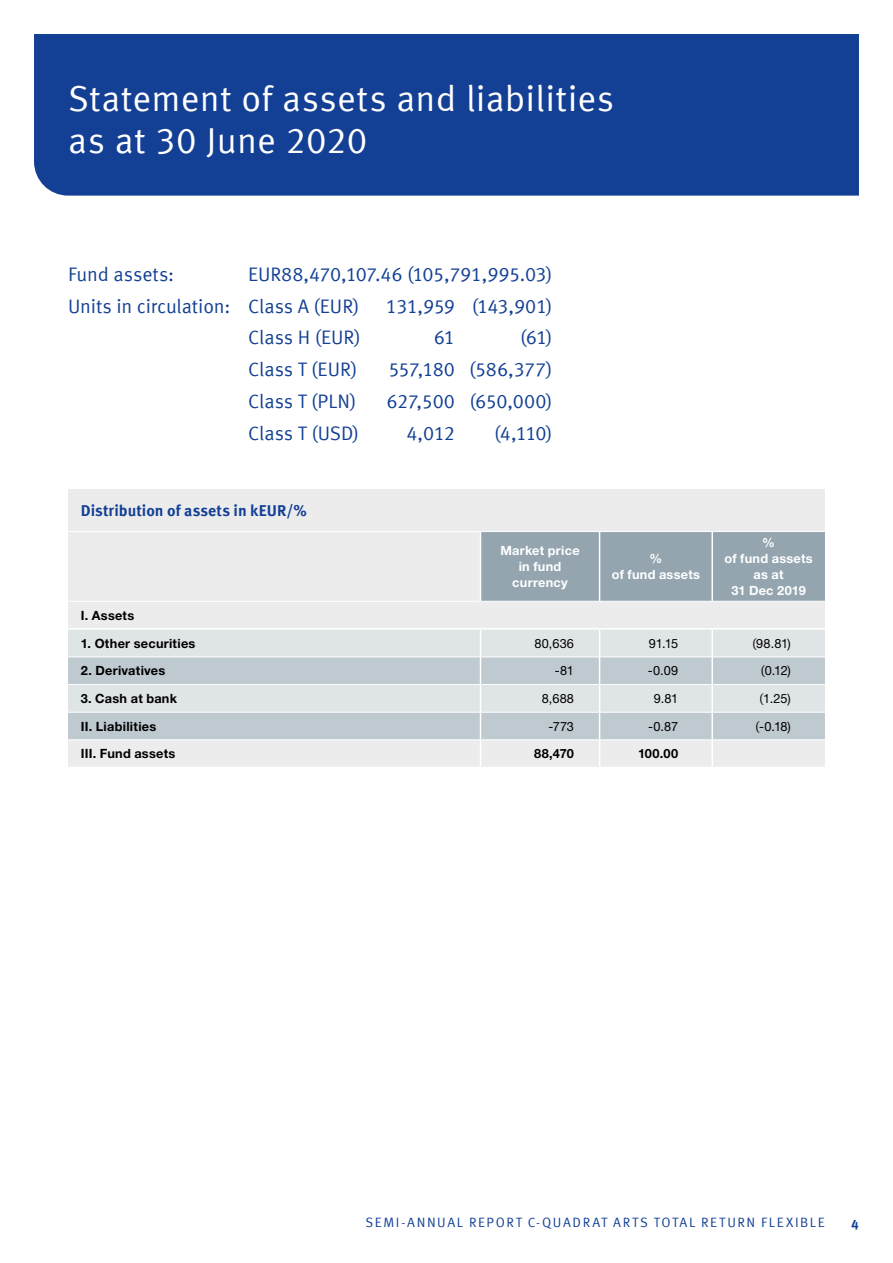
<style>
.page{position:relative;width:893px;height:1263px;background:#fff}
.page>*{position:absolute;margin:0;border:0;box-sizing:border-box;transform-origin:0 0}
.t1{font:36px/42.5px "Meta Offc Pro Norm";letter-spacing:.005em;color:#fff}
.t2{font:19.5px/32px "Meta Offc Pro Norm";letter-spacing:-.01em;color:#134094}
.t3{font:19.5px "Meta Offc Pro Norm";letter-spacing:-.035em;color:#134094}
.t4{font:700 15.75px "Meta Offc Pro";letter-spacing:.005em;color:#134094}
.t5{font:13.5px "Meta Offc Pro Norm";letter-spacing:.12em;color:#134094}
.t6{font:700 13.5px "Meta Offc Pro";color:#134094}
.t7{font:700 12.75px "Helvetica Neue LTW1 G";letter-spacing:.02em;color:#000}
.t8{font:700 12.75px/15.9px "Helvetica Neue LTW1 G";letter-spacing:.02em;color:#fff;text-align:center}
.t9{font:12.75px "Helvetica Neue LTW1 G";letter-spacing:-.01em;color:#000}
.s1{font-family:"Meta Offc Pro Norm"}
</style>
<div class="page">
<div style="left:34px;top:34px;width:825px;height:162px;background:#134094"></div>
<div style="left:68px;top:489px;width:757px;height:139px;background:#ececed"></div>
<div style="left:481px;top:532px;width:344px;height:69px;background:#94a5b0"></div>
<hr style="left:68px;top:531px;width:412px;height:1px;background:#fff">
<hr style="left:480px;top:531px;width:120px;height:1px;background:#fff">
<hr style="left:600px;top:531px;width:112px;height:1px;background:#fff">
<hr style="left:712px;top:531px;width:113px;height:1px;background:#fff">
<hr style="left:68px;top:601px;width:412px;height:1px;background:#fff">
<hr style="left:480px;top:601px;width:120px;height:1px;background:#fff">
<hr style="left:600px;top:601px;width:112px;height:1px;background:#fff">
<hr style="left:712px;top:601px;width:113px;height:1px;background:#fff">
<hr style="left:480px;top:532px;width:1px;height:69px;background:#fff">
<hr style="left:599px;top:532px;width:1px;height:69px;background:#fff">
<svg style="left:68px;top:630px;width:757px;height:137px;background:#d6dbe0"></svg>
<hr style="left:711px;top:532px;width:2px;height:69px;background:#fff">
<hr style="left:711px;top:630px;width:2px;height:27px;background:#fff">
<hr style="left:711px;top:657px;width:2px;height:27px;background:#fff">
<hr style="left:711px;top:684px;width:2px;height:28px;background:#fff">
<hr style="left:711px;top:712px;width:2px;height:28px;background:#fff">
<hr style="left:711px;top:740px;width:2px;height:27px;background:#fff">
<h1 class="t1" style="left:68px;top:75px;width:548px">Statement of assets and liabilities as at 30 June 2020</h1>
<p class="t2" style="left:68px;top:257px;width:486px;text-indent:180px">EUR88,470,107.46 (105,791,995.03)<br>Units in circulation: Class A (EUR)</p>
<p class="t2" style="left:68px;top:257px;width:108px">Fund assets:</p>
<p class="t3" style="left:386px;top:291px;width:168px">131,959 (143,901)</p>
<p class="t2" style="left:248px;top:320px;width:114px">Class H (EUR)</p>
<p class="t2" style="left:434px;top:320px;width:23px">61</p>
<p class="t2" style="left:520px;top:320px;width:34px">(61)</p>
<p class="t2" style="left:248px;top:352px;width:111px">Class T (EUR)</p>
<p class="t2" style="left:388px;top:352px;width:166px">557,180 (586,377)</p>
<p class="t2" style="left:248px;top:384px;width:110px">Class T (PLN)</p>
<p class="t2" style="left:387px;top:384px;width:167px">627,500 (650,000)</p>
<p class="t2" style="left:248px;top:416px;width:113px">Class T (USD)</p>
<p class="t2" style="left:406px;top:416px;width:50px">4,012</p>
<p class="t2" style="left:494px;top:416px;width:60px">(4,110)</p>
<p class="t4" style="left:81px;top:498px;width:228px">Distribution of assets in kEUR/%</p>
<p class="t8" style="left:500px;top:542px;width:81px">Market price in fund currency</p>
<p class="t8" style="left:612px;top:550px;width:90px">%<br>of fund assets</p>
<p class="t8" style="left:724px;top:534px;width:90px">%<br>of fund assets as at<br>31 Dec 2019</p>
<p class="t7" style="left:81px;top:607px;width:55px">I. Assets</p>
<p class="t7" style="left:81px;top:635px;width:116px">1. Other securities</p>
<p class="t9" style="left:535px;top:635px;width:41px">80,636</p>
<p class="t9" style="left:649px;top:635px;width:31px">91.15</p>
<p class="t9" style="left:752px;top:635px;width:40px"><span class="s1">(</span>98.81)</p>
<p class="t7" style="left:81px;top:663px;width:86px">2. Derivatives</p>
<p class="t9" style="left:555px;top:663px;width:21px">-81</p>
<p class="t9" style="left:648px;top:663px;width:32px">-0.09</p>
<p class="t9" style="left:761px;top:663px;width:32px"><span class="s1">(</span>0.12)</p>
<p class="t7" style="left:81px;top:690px;width:98px">3. Cash at bank</p>
<p class="t9" style="left:542px;top:690px;width:34px">8,688</p>
<p class="t9" style="left:654px;top:690px;width:26px">9.81</p>
<p class="t9" style="left:759px;top:690px;width:33px"><span class="s1">(</span>1.25)</p>
<p class="t7" style="left:81px;top:718px;width:77px">II. Liabilities</p>
<p class="t9" style="left:548px;top:718px;width:27px">-773</p>
<p class="t9" style="left:648px;top:718px;width:32px">-0.87</p>
<p class="t9" style="left:755px;top:718px;width:37px"><span class="s1">(</span>-0.18)</p>
<p class="t7" style="left:81px;top:746px;width:96px">III. Fund assets</p>
<p class="t7" style="left:534px;top:746px;width:41px">88,470</p>
<p class="t7" style="left:638px;top:746px;width:42px">100.00</p>
<p class="t5" style="left:365px;top:1211px;width:306px">SEMI-ANNUAL REPORT C-QUADRAT ARTS Total</p>
<p class="t5" style="left:701px;top:1211px;width:19px">Return</p>
<p class="t5" style="left:761px;top:1211px;width:57px">Fle xi ble</p>
<p class="t6" style="left:851px;top:1214px;width:9px">4</p>
</div>
